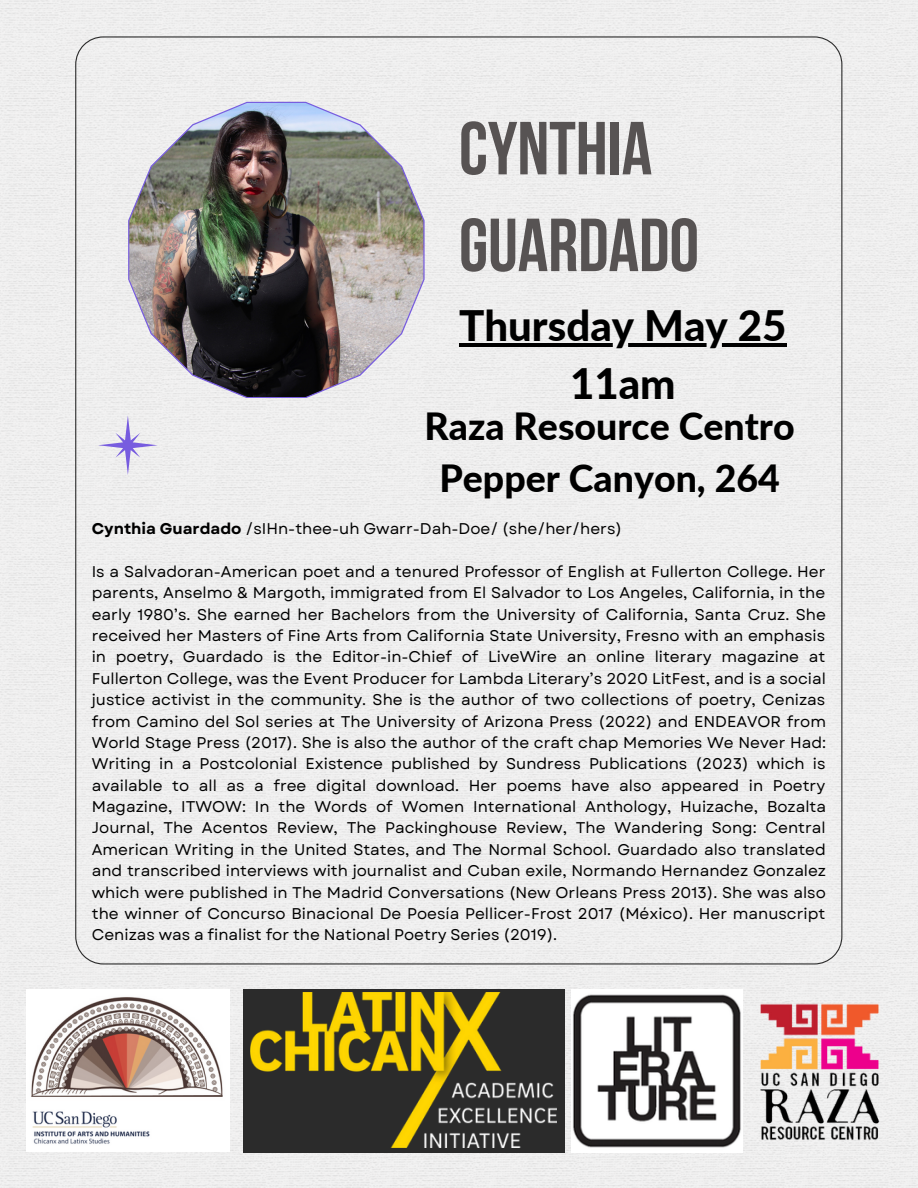
<style>
.page{position:relative;width:918px;height:1188px;background:#eee}
.page>*{position:absolute;margin:0;border:0;box-sizing:border-box;transform-origin:0 0}
.t1{font:700 75px/96.8px "Bebas Neue";color:#575353}
.t2{font:800 42px "Lato";color:#000}
.t3{font:800 37.5px "Lato";color:#000}
.t4{font:15.45px/21.3px "Garet";color:#000;text-align:justify}
.s1{font-weight:700}
</style>
<div class="page">
<div style="left:75px;top:36px;width:767px;height:929px;background:#eee"></div>
<img style="left:128px;top:102px;width:297px;height:296px">
<svg style="left:98px;top:415px;width:60px;height:60px"></svg>
<img style="left:743px;top:988px;width:154px;height:163px">
<img style="left:26px;top:990px;width:204px;height:162px">
<div style="left:243px;top:990px;width:322px;height:163px;background:#2b2b2b"></div>
<img style="left:251px;top:993px;width:306px;height:154px">
<img style="left:572px;top:990px;width:171px;height:163px">
<hr style="left:459px;top:343px;width:328px;height:3px;background:#000">
<p class="t1" style="left:459px;top:107px;width:242px">CYNTHIA<br>GUARDADO</p>
<p class="t2" style="left:459px;top:299px;width:329px">Thursday May 25</p>
<p class="t2" style="left:570px;top:358px;width:107px">11am</p>
<p class="t3" style="left:425px;top:403px;width:372px">Raza Resource Centro</p>
<p class="t3" style="left:439px;top:455px;width:342px">Pepper Canyon, 264</p>
<p class="t4" style="left:92px;top:518px;width:532px"><span class="s1">Cynthia Guardado</span> /sIHn-thee-uh Gwarr-Dah-Doe/ (she/her/hers)</p>
<p class="t4" style="left:92px;top:561px;width:736px">Is a Salvadoran-American poet and a tenured Professor of English at Fullerton College. Her parents, Anselmo &amp; Margoth, immigrated from El Salvador to Los Angeles, California, in the early 1980’s. She earned her Bachelors from the University of California, Santa Cruz. She received her Masters of Fine Arts from California State University, Fresno with an emphasis in poetry, Guardado is the Editor-in-Chief of LiveWire an online literary magazine at Fullerton College, was the Event Producer for Lambda Literary’s 2020 LitFest, and is a social justice activist in the community. She is the author of two collections of poetry, Cenizas from Camino del Sol series at The University of Arizona Press (2022) and ENDEAVOR from World Stage Press (2017). She is also the author of the craft chap Memories We Never Had:<br>Writing in a Postcolonial Existence published by Sundress Publications (2023) which is available to all as a free digital download. Her poems have also appeared in Poetry Magazine, ITWOW: In the Words of Women International Anthology, Huizache, Bozalta Journal, The Acentos Review, The Packinghouse Review, The Wandering Song: Central American Writing in the United States, and The Normal School. Guardado also translated and transcribed interviews with journalist and Cuban exile, Normando Hernandez Gonzalez which were published in The Madrid Conversations (New Orleans Press 2013). She was also the winner of Concurso Binacional De Poesía Pellicer-Frost 2017 (México). Her manuscript Cenizas was a finalist for the National Poetry Series (2019).</p>
</div>
